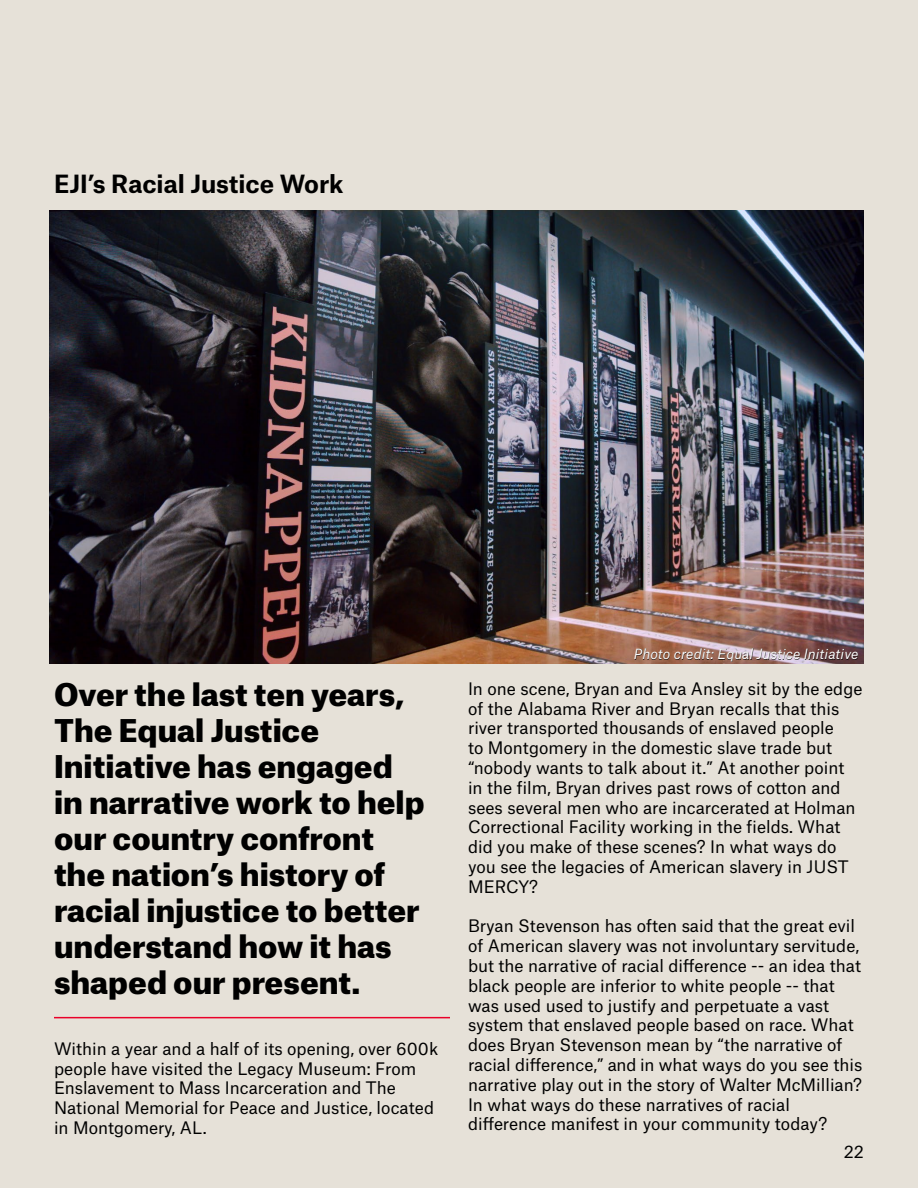
<style>
.page{position:relative;width:918px;height:1188px;background:#e6e1d8}
.page>*{position:absolute;margin:0;border:0;box-sizing:border-box;transform-origin:0 0}
.t1{font:900 30px/36px "Atlas Grotesk";color:#000}
.t2{font:700 24px "Atlas Grotesk";color:#000}
.t3{font:16.5px/19.8px "Atlas Grotesk";color:#000}
.t4{font:italic 13.5px "Atlas Grotesk";color:#fff}
</style>
<div class="page">
<img style="left:50px;top:211px;width:814px;height:452px">
<hr style="left:54px;top:1017px;width:396px;height:1px;background:#ea0029">
<div style="left:635px;top:649px;width:223px;height:13px;background:#000;opacity:.75"></div>
<h2 class="t2" style="left:54px;top:164px;width:291px">EJI’s Racial Justice Work</h2>
<h1 class="t1" style="left:54px;top:673px;width:372px">Over the last ten years,<br>The Equal Justice<br>Initiative has engaged in narrative work to help our country confront the nation’s history of racial injustice to better understand how it has shaped our present.</h1>
<p class="t3" style="left:54px;top:1037px;width:386px">Within a year and a half of its opening, over 600k people have visited the Legacy Museum: From Enslavement to Mass Incarceration and The National Memorial for Peace and Justice, located in Montgomery, AL.</p>
<p class="t4" style="left:634px;top:643px;width:226px">Photo credit: Equal Justice Initiative</p>
<p class="t3" style="left:468px;top:677px;width:396px">In one scene, Bryan and Eva Ansley sit by the edge of the Alabama River and Bryan recalls that this river transported thousands of enslaved people<br>to Montgomery in the domestic slave trade but “nobody wants to talk about it.” At another point in the film, Bryan drives past rows of cotton and sees several men who are incarcerated at Holman Correctional Facility working in the fields. What did you make of these scenes? In what ways do you see the legacies of American slavery in JUST MERCY?</p>
<p class="t3" style="left:468px;top:915px;width:396px">Bryan Stevenson has often said that the great evil of American slavery was not involuntary servitude, but the narrative of racial difference -- an idea that black people are inferior to white people -- that was used used to justify and perpetuate a vast system that enslaved people based on race. What does Bryan Stevenson mean by “the narrative of racial difference,” and in what ways do you see this narrative play out in the story of Walter McMillian?<br>In what ways do these narratives of racial difference manifest in your community today?</p>
<p class="t3" style="left:844px;top:1140px;width:22px">22</p>
</div>
